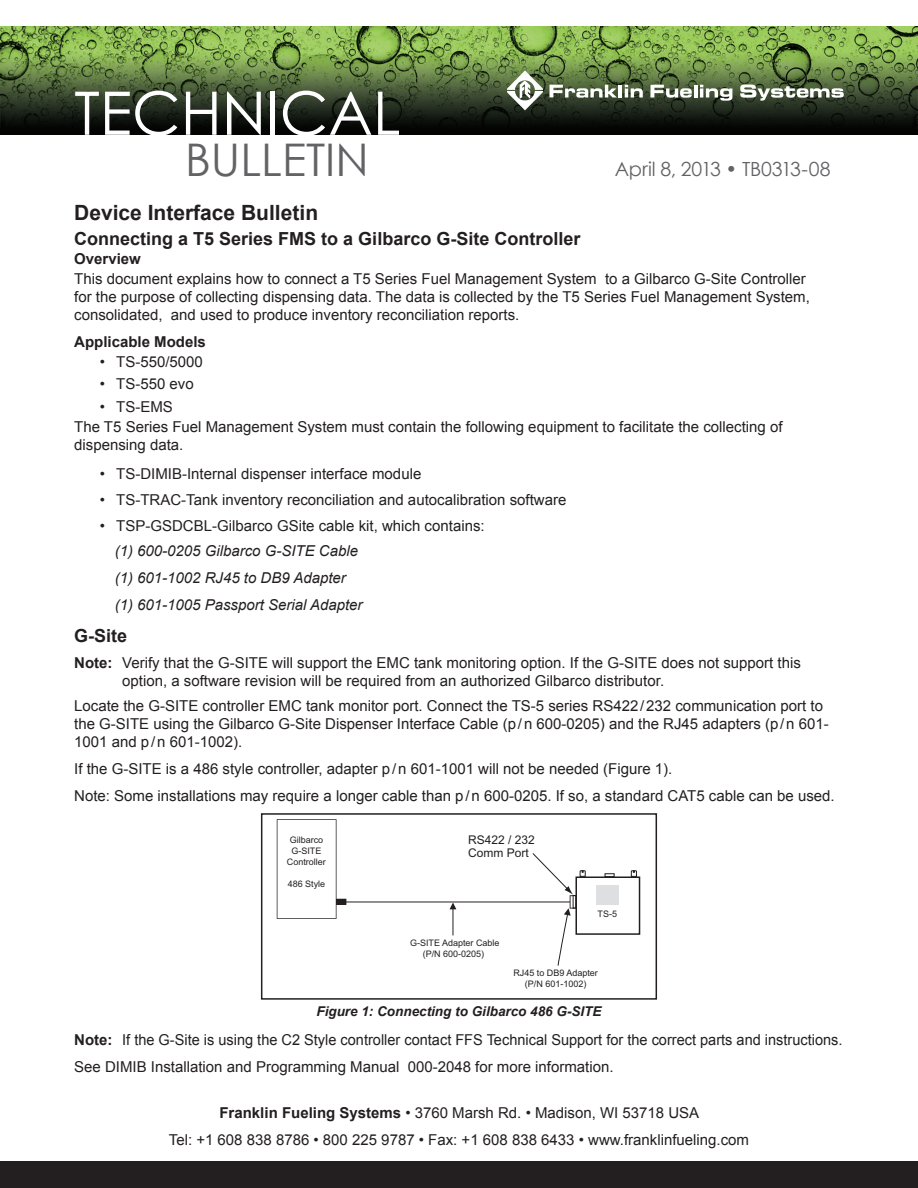
<style>
.page{position:relative;width:918px;height:1188px;background:#fff}
.page>*{position:absolute;margin:0;border:0;box-sizing:border-box;transform-origin:0 0}
.t1{font:60px "Century Gothic";color:#fff}
.t2{font:45px "Century Gothic";color:#636366}
.Section_1_-_Subhead{font:700 21px "Arial";color:#231f20}
.t3{font:19.5px "Century Gothic";letter-spacing:-.005em;color:#636366}
.Section_2_-_Chapter{font:700 18px "Arial";color:#231f20}
.Notes{font:15px/18px "Arial";color:#231f20}
.t4{font:italic 15px "Arial";color:#231f20}
.Section_3_-_10_Bold{font:700 15px "Arial";color:#231f20}
.Figure_title{font:italic 700 13.5px "Arial";color:#231f20}
.t5{font:12px/13.5px "Arial";color:#231f20}
.t6{font:9px/10.8px "Arial";color:#231f20;text-align:center}
.s1{font-weight:700}
</style>
<div class="page">
<img style="left:0;top:27px;width:918px;height:108px">
<svg style="left:550px;top:85px;width:93px;height:13px"></svg>
<svg style="left:650px;top:85px;width:82px;height:16px"></svg>
<svg style="left:740px;top:85px;width:104px;height:16px"></svg>
<svg style="left:507px;top:70px;width:36px;height:40px"></svg>
<div style="left:0;top:1161px;width:918px;height:27px;background:#231f20"></div>
<hr style="left:332px;top:902px;width:239px;height:1px;background:#231f20">
<svg style="left:277px;top:819px;width:69px;height:100px"></svg>
<svg style="left:450px;top:903px;width:6px;height:32px"></svg>
<div style="left:575px;top:876px;width:65px;height:59px;border:2px solid #231f20"></div>
<svg style="left:631px;top:870px;width:6px;height:7px"></svg>
<div style="left:597px;top:885px;width:22px;height:20px;background:#dedfe1"></div>
<div style="left:605px;top:873px;width:10px;height:4px;border:1px solid #231f20"></div>
<svg style="left:532px;top:853px;width:54px;height:113px"></svg>
<div style="left:261px;top:813px;width:396px;height:187px;border:2px solid #231f20"></div>
<h1 class="t1" style="left:74px;top:71px;width:328px">TECHNICAL</h1>
<h2 class="t2" style="left:185px;top:128px;width:185px">BULLETIN</h2>
<h3 class="t3" style="left:615px;top:155px;width:217px">April 8, 2013 • TB0313-08</h3>
<p class="Section_1_-_Subhead" style="left:74px;top:199px;width:245px">Device Interface Bulletin</p>
<p class="Section_2_-_Chapter" style="left:74px;top:227px;width:508px">Connecting a T5 Series FMS to a Gilbarco G-Site Controller</p>
<p class="Section_3_-_10_Bold" style="left:74px;top:249px;width:68px">Overview</p>
<p class="Notes" style="left:74px;top:270px;width:737px">This document explains how to connect a T5 Series Fuel Management System to a Gilbarco G-Site Controller for the purpose of collecting dispensing data. The data is collected by the T5 Series Fuel Management System, consolidated, and used to produce inventory reconciliation reports.</p>
<p class="Section_3_-_10_Bold" style="left:74px;top:331px;width:133px">Applicable Models</p>
<p class="Notes" style="left:100px;top:353px;width:105px">• TS-550/5000</p>
<p class="Notes" style="left:100px;top:375px;width:96px">• TS-550 evo</p>
<p class="Notes" style="left:100px;top:397px;width:75px">• TS-EMS</p>
<p class="Notes" style="left:74px;top:418px;width:710px">The T5 Series Fuel Management System must contain the following equipment to facilitate the collecting of dispensing data.</p>
<p class="Notes" style="left:100px;top:464px;width:323px">• TS-DIMIB-Internal dispenser interface module</p>
<p class="Notes" style="left:100px;top:491px;width:468px">• TS-TRAC-Tank inventory reconciliation and autocalibration software</p>
<p class="Notes" style="left:100px;top:517px;width:386px">• TSP-GSDCBL-Gilbarco GSite cable kit, which contains:</p>
<p class="t4" style="left:115px;top:541px;width:245px">(1) 600-0205 Gilbarco G-SITE Cable</p>
<p class="t4" style="left:115px;top:568px;width:233px">(1) 601-1002 RJ45 to DB9 Adapter</p>
<p class="t4" style="left:115px;top:595px;width:249px">(1) 601-1005 Passport Serial Adapter</p>
<p class="Section_2_-_Chapter" style="left:74px;top:624px;width:55px">G-Site</p>
<p class="Notes" style="left:122px;top:654px;width:680px;text-indent:-48px"><span class="s1">Note:</span> Verify that the G-SITE will support the EMC tank monitoring option. If the G-SITE does not support this option, a software revision will be required from an authorized Gilbarco distributor.</p>
<p class="Notes" style="left:74px;top:697px;width:756px">Locate the G-SITE controller EMC tank monitor port. Connect the TS-5 series RS422/232 communication port to the G-SITE using the Gilbarco G-Site Dispenser Interface Cable (p/n 600-0205) and the RJ45 adapters (p/n 601-<br>1001 and p/n 601-1002).</p>
<p class="Notes" style="left:74px;top:760px;width:600px">If the G-SITE is a 486 style controller, adapter p/n 601-1001 will not be needed (Figure 1).</p>
<p class="Notes" style="left:74px;top:787px;width:762px">Note: Some installations may require a longer cable than p/n 600-0205. If so, a standard CAT5 cable can be used.</p>
<p class="t6" style="left:287px;top:835px;width:41px">Gilbarco<br>G-SITE<br>Controller</p>
<p class="t6" style="left:288px;top:878px;width:39px">486 Style</p>
<p class="t5" style="left:468px;top:833px;width:68px">RS422 / 232<br>Comm Port</p>
<p class="t6" style="left:410px;top:938px;width:91px">G-SITE Adapter Cable (P/N 600-0205)</p>
<p class="t6" style="left:598px;top:908px;width:21px">TS-5</p>
<p class="t6" style="left:513px;top:967px;width:86px">RJ45 to DB9 Adapter (P/N 601-1002)</p>
<p class="Figure_title" style="left:316px;top:1002px;width:287px">Figure 1: Connecting to Gilbarco 486 G-SITE</p>
<p class="Notes" style="left:74px;top:1031px;width:770px"><span class="s1">Note:</span> If the G-Site is using the C2 Style controller contact FFS Technical Support for the correct parts and instructions.</p>
<p class="Notes" style="left:74px;top:1058px;width:541px">See DIMIB Installation and Programming Manual 000-2048 for more information.</p>
<p class="Notes" style="left:219px;top:1104px;width:481px"><span class="s1">Franklin Fueling Systems</span> • 3760 Marsh Rd. • Madison, WI 53718 USA</p>
<p class="Notes" style="left:169px;top:1131px;width:582px">Tel: +1 608 838 8786 • 800 225 9787 • Fax: +1 608 838 6433 • www.franklinfueling.com</p>
</div>
